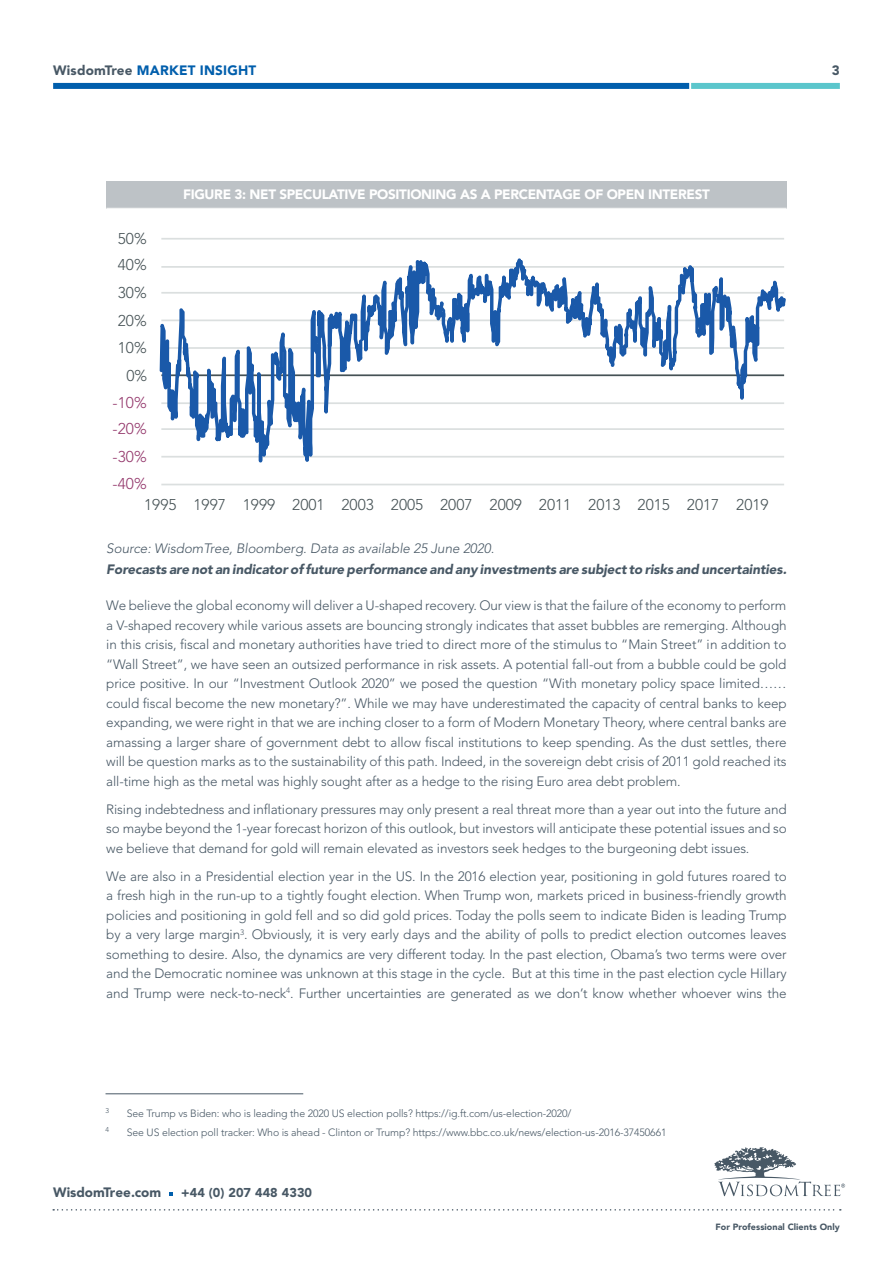
<style>
.page{position:relative;width:893px;height:1263px;background:#fff}
.page>*{position:absolute;margin:0;border:0;box-sizing:border-box;transform-origin:0 0}
.t1{font:300 15.6px "Avenir";color:#465255}
.t2{font:300 15.6px "Avenir";color:#94386c}
.t3{font:300 13.5px/19.5px "Avenir";letter-spacing:-.01em;color:#485865;text-align:justify}
.t4{font:italic 900 13.5px "Avenir";letter-spacing:-.005em;color:#485865}
.t5{font:900 13.5px "Avenir";letter-spacing:-.025em;color:#fff}
.t6{font:italic 300 13.5px "Avenir";letter-spacing:-.005em;color:#485865}
.t7{font:900 13.5px "Avenir";letter-spacing:.015em;color:#005eac}
.t8{font:900 13.5px "Avenir";letter-spacing:.005em;color:#485865}
.t9{font:900 12.75px "Avenir";letter-spacing:.005em;color:#485865}
.t10{font:300 10.5px "Avenir";letter-spacing:-.01em;color:#485865}
.t11{font:900 9px "Avenir";letter-spacing:.005em;color:#485865}
.t12{font:300 7.05px "Avenir";color:#485865}
.s1{color:#485865}
</style>
<div class="page">
<div style="left:53px;top:83px;width:636px;height:6px;background:#005eac"></div>
<div style="left:691px;top:83px;width:149px;height:6px;background:#5bc6cc"></div>
<svg style="left:53px;top:1209px;width:788px;height:1px"></svg>
<svg style="left:714px;top:1147px;width:131px;height:50px"></svg>
<svg style="left:170px;top:1192px;width:3px;height:4px"></svg>
<div style="left:106px;top:181px;width:681px;height:27px;background:#bdc2c6"></div>
<hr style="left:106px;top:1093px;width:197px;height:1px;background:#485865">
<hr style="left:161px;top:484px;width:623px;height:1px;background:#dbdfdf">
<hr style="left:161px;top:238px;width:623px;height:2px;background:#dbdfdf">
<svg style="left:160px;top:258px;width:626px;height:205px"></svg>
<p class="t7" style="left:53px;top:62px;width:205px"><span class="s1">WisdomTree</span> MARKET INSIGHT</p>
<p class="t1" style="left:118px;top:230px;width:30px">50%</p>
<p class="t1" style="left:118px;top:256px;width:30px">40%</p>
<p class="t1" style="left:118px;top:283px;width:30px">30%</p>
<p class="t1" style="left:118px;top:311px;width:30px">20%</p>
<p class="t1" style="left:118px;top:339px;width:30px">10%</p>
<p class="t1" style="left:126px;top:366px;width:22px">0%</p>
<p class="t2" style="left:113px;top:394px;width:36px">-10%</p>
<p class="t2" style="left:113px;top:420px;width:36px">-20%</p>
<p class="t2" style="left:113px;top:447px;width:36px">-30%</p>
<p class="t2" style="left:113px;top:475px;width:36px">-40%</p>
<p class="t5" style="left:183px;top:186px;width:528px">FIGURE 3: NET SPECULATIVE POSITIONING AS A PERCENTAGE OF OPEN INTEREST</p>
<p class="t1" style="left:144px;top:495px;width:626px">1995 1997 1999 2001 2003 2005 2007 2009 2011 2013 2015 2017 2019</p>
<p class="t6" style="left:106px;top:540px;width:389px">Source: WisdomTree, Bloomberg. Data as available 25 June 2020.</p>
<p class="t4" style="left:106px;top:561px;width:682px">Forecasts are not an indicator of future performance and any investments are subject to risks and uncertainties.</p>
<p class="t3" style="left:106px;top:596px;width:682px">We believe the global economy will deliver a U-shaped recovery. Our view is that the failure of the economy to perform a V-shaped recovery while various assets are bouncing strongly indicates that asset bubbles are remerging. Although in this crisis, fiscal and monetary authorities have tried to direct more of the stimulus to “Main Street” in addition to “Wall Street”, we have seen an outsized performance in risk assets. A potential fall-out from a bubble could be gold price positive. In our “Investment Outlook 2020” we posed the question “With monetary policy space limited…… could fiscal become the new monetary?”. While we may have underestimated the capacity of central banks to keep expanding, we were right in that we are inching closer to a form of Modern Monetary Theory, where central banks are amassing a larger share of government debt to allow fiscal institutions to keep spending. As the dust settles, there will be question marks as to the sustainability of this path. Indeed, in the sovereign debt crisis of 2011 gold reached its all-time high as the metal was highly sought after as a hedge to the rising Euro area debt problem.</p>
<p class="t3" style="left:106px;top:799px;width:682px">Rising indebtedness and inflationary pressures may only present a real threat more than a year out into the future and so maybe beyond the 1-year forecast horizon of this outlook, but investors will anticipate these potential issues and so we believe that demand for gold will remain elevated as investors seek hedges to the burgeoning debt issues.</p>
<p class="t3" style="left:106px;top:866px;width:682px">We are also in a Presidential election year in the US. In the 2016 election year, positioning in gold futures roared to a fresh high in the run-up to a tightly fought election. When Trump won, markets priced in business-friendly growth policies and positioning in gold fell and so did gold prices. Today the polls seem to indicate Biden is leading Trump by a very large margin<sup>3</sup>. Obviously, it is very early days and the ability of polls to predict election outcomes leaves something to desire. Also, the dynamics are very different today. In the past election, Obama’s two terms were over and the Democratic nominee was unknown at this stage in the cycle. But at this time in the past election cycle Hillary and Trump were neck-to-neck<sup>4</sup>. Further uncertainties are generated as we don’t know whether whoever wins the</p>
<p class="t12" style="left:106px;top:1106px;width:5px">3</p>
<p class="t10" style="left:127px;top:1107px;width:446px">See Trump vs Biden: who is leading the 2020 US election polls? https://ig.ft.com/us-election-2020/</p>
<p class="t12" style="left:106px;top:1125px;width:5px">4</p>
<p class="t10" style="left:127px;top:1126px;width:541px">See US election poll tracker: Who is ahead - Clinton or Trump? https://www.bbc.co.uk/news/election-us-2016-37450661</p>
<p class="t8" style="left:53px;top:1184px;width:110px">WisdomTree.com</p>
<p class="t9" style="left:181px;top:1185px;width:132px">+44 (0) 207 448 4330</p>
<p class="t8" style="left:832px;top:62px;width:9px">3</p>
<p class="t11" style="left:715px;top:1222px;width:126px">For Professional Clients Only</p>
</div>
